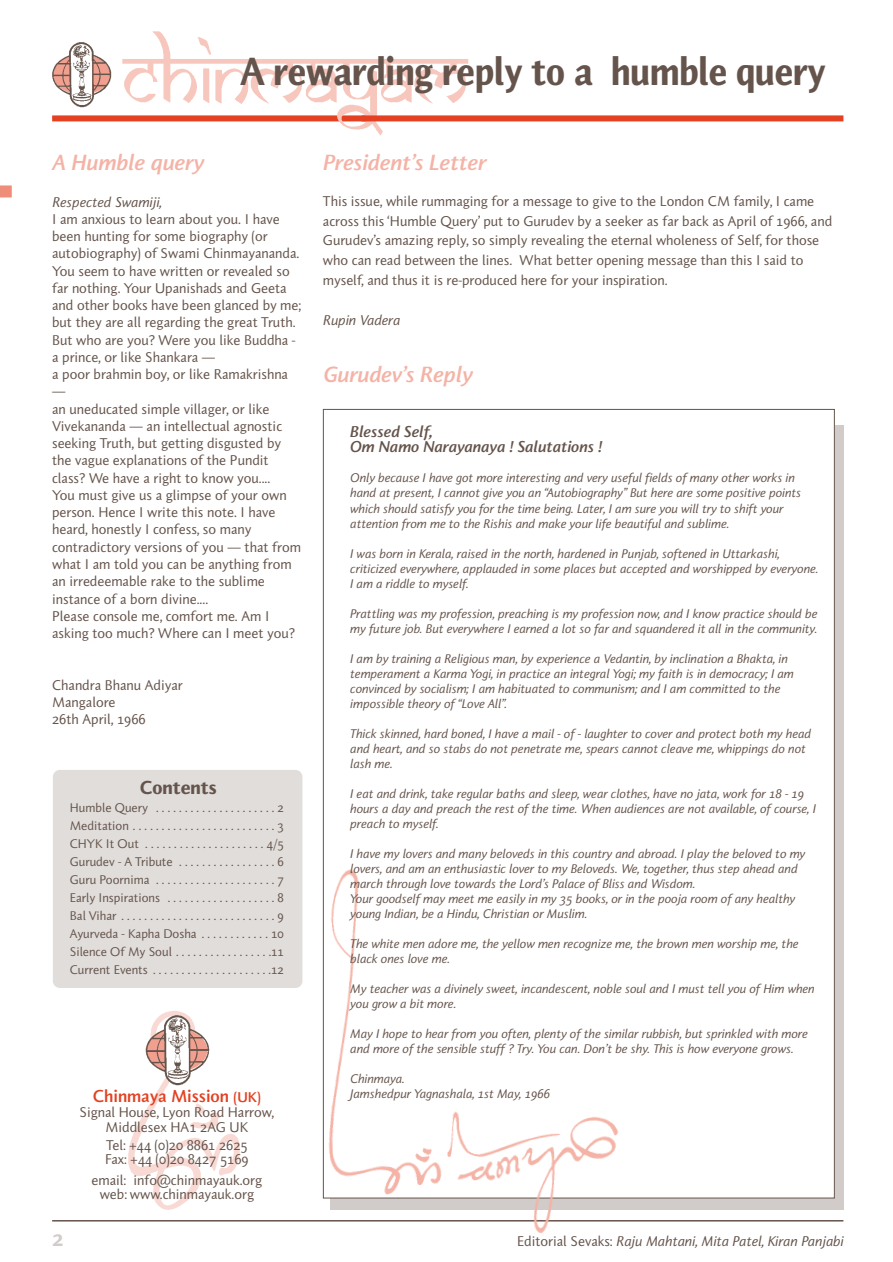
<style>
.page{position:relative;width:893px;height:1262px;background:#fff}
.page>*{position:absolute;margin:0;border:0;box-sizing:border-box;transform-origin:0 0}
.t1{font:900 37.5px "Pragma";color:#65544b;scale:.9 1}
.t2{font:italic 700 21px "Pragma";color:#f4b3a6}
.t3{font:900 21px "Pragma";color:#d1ccc9}
.t4{font:900 18px "Pragma";color:#65544b}
.t5{font:700 16.5px "Pragma";color:#e34121}
.t6{font:italic 700 15px/15px "Pragma";color:#65544b}
.t7{font:13.5px/17.2px "Pragma";color:#65544b}
.t8{font:italic 13.5px "Pragma";color:#65544b}
.t9{font:italic 12px/15px "Pragma";color:#65544b}
.t10{font:12px/18px "Pragma";color:#65544b;text-align:justify}
.s1{font-size:13.5px}
.s2{font-style:normal}
</style>
<div class="page">
<div style="left:0;top:185px;width:12px;height:12px;background:#ee8d7a"></div>
<svg style="left:635px;top:425px;width:208px;height:784px;background:#c8c2be"></svg>
<div style="left:323px;top:409px;width:511px;height:789px;background:#fff"></div>
<div style="left:53px;top:770px;width:249px;height:218px;background:#e0dddb;border-radius:7px"></div>
<img style="left:128px;top:1011px;width:112px;height:199px">
<div style="left:52px;top:115px;width:318px;height:6px;background:#e34121"></div>
<img style="left:122px;top:31px;width:347px;height:104px">
<img style="left:52px;top:42px;width:60px;height:66px">
<hr style="left:52px;top:1220px;width:791px;height:1px;background:#65544b">
<div style="left:361px;top:115px;width:482px;height:6px;background:#e34121"></div>
<img style="left:140px;top:1013px;width:73px;height:73px">
<img style="left:311px;top:854px;width:324px;height:380px">
<h1 class="t1" style="left:240px;top:56px;width:652px">A rewarding reply to a humble query</h1>
<h2 class="t2" style="left:52px;top:153px;width:153px">A Humble query</h2>
<h2 class="t2" style="left:323px;top:153px;width:164px">President’s Letter</h2>
<p class="t8" style="left:52px;top:195px;width:111px">Respected Swamiji,</p>
<p class="t7" style="left:52px;top:212px;width:250px">I am anxious to learn about you. I have been hunting for some biography (or autobiography) of Swami Chinmayananda.<br>You seem to have written or revealed so far nothing. Your Upanishads and Geeta and other books have been glanced by me; but they are all regarding the great Truth.<br>But who are you? Were you like Buddha - a prince, or like Shankara —<br>a poor brahmin boy, or like Ramakrishna —<br>an uneducated simple villager, or like Vivekananda — an intellectual agnostic seeking Truth, but getting disgusted by the vague explanations of the Pundit class? We have a right to know you....<br>You must give us a glimpse of your own person. Hence I write this note. I have heard, honestly I confess, so many contradictory versions of you — that from what I am told you can be anything from an irredeemable rake to the sublime instance of a born divine....<br>Please console me, comfort me. Am I asking too much? Where can I meet you?</p>
<p class="t7" style="left:52px;top:678px;width:132px">Chandra Bhanu Adiyar<br>Mangalore<br>26th April, 1966</p>
<h3 class="t4" style="left:140px;top:779px;width:78px">Contents</h3>
<p class="t10" style="left:70px;top:799px;width:215px">Humble Query . . . . . . . . . . . . . . . . . . . . . 2<br>Meditation . . . . . . . . . . . . . . . . . . . . . . . . . 3<br>CHYK It Out . . . . . . . . . . . . . . . . . . . . . 4/5<br>Gurudev - A Tribute . . . . . . . . . . . . . . . . . 6<br>Guru Poornima . . . . . . . . . . . . . . . . . . . . . 7<br>Early Inspirations . . . . . . . . . . . . . . . . . . . 8<br>Bal Vihar . . . . . . . . . . . . . . . . . . . . . . . . . . . 9<br>Ayurveda - Kapha Dosha . . . . . . . . . . . . 10<br>Silence Of My Soul . . . . . . . . . . . . . . . . .11<br>Current Events . . . . . . . . . . . . . . . . . . . . .12</p>
<h3 class="t5" style="left:93px;top:1090px;width:170px">Chinmaya Mission <span class="s1">(UK)</span></h3>
<p class="t7" style="left:80px;top:1106px;width:196px;line-height:14.9px;text-align:center">Signal House, Lyon Road Harrow,<br>Middlesex HA1 2AG UK</p>
<p class="t7" style="left:105px;top:1138px;width:145px;line-height:14.9px">Tel: +44 (0)20 8861 2625<br>Fax: +44 (0)20 8427 5169</p>
<p class="t7" style="left:92px;top:1175px;width:172px;line-height:13.4px;text-align:center">email: info@chinmayauk.org web: www.chinmayauk.org</p>
<p class="t7" style="left:323px;top:192px;width:510px;line-height:20px">This issue, while rummaging for a message to give to the London CM family, I came across this ‘Humble Query’ put to Gurudev by a seeker as far back as April of 1966, and Gurudev’s amazing reply, so simply revealing the eternal wholeness of Self, for those who can read between the lines. What better opening message than this I said to myself, and thus it is re-produced here for your inspiration.</p>
<p class="t8" style="left:323px;top:314px;width:78px">Rupin Vadera</p>
<h2 class="t2" style="left:323px;top:364px;width:151px">Gurudev’s Reply</h2>
<p class="t6" style="left:350px;top:425px;width:253px">Blessed Self,<br>Om Namo Narayanaya ! Salutations !</p>
<p class="t9" style="left:350px;top:471px;width:452px">Only because I have got more interesting and very useful fields of many other works in hand at present, I cannot give you an “Autobiography” But here are some positive points which should satisfy you for the time being. Later, I am sure you will try to shift your attention from me to the Rishis and make your life beautiful and sublime.</p>
<p class="t9" style="left:350px;top:546px;width:470px">I was born in Kerala, raised in the north, hardened in Punjab, softened in Uttarkashi, criticized everywhere, applauded in some places but accepted and worshipped by everyone.<br>I am a riddle to myself.</p>
<p class="t9" style="left:350px;top:606px;width:469px">Prattling was my profession, preaching is my profession now, and I know practice should be my future job. But everywhere I earned a lot so far and squandered it all in the community.</p>
<p class="t9" style="left:350px;top:651px;width:445px">I am by training a Religious man, by experience a Vedantin, by inclination a Bhakta, in temperament a Karma Yogi, in practice an integral Yogi; my faith is in democracy; I am convinced by socialism; I am habituated to communism; and I am committed to the impossible theory of “Love All”.</p>
<p class="t9" style="left:350px;top:726px;width:462px">Thick skinned, hard boned, I have a mail - of - laughter to cover and protect both my head and heart, and so stabs do not penetrate me, spears cannot cleave me, whippings do not lash me.</p>
<p class="t9" style="left:350px;top:786px;width:467px">I eat and drink, take regular baths and sleep, wear clothes, have no jata, work for 18 - 19 hours a day and preach the rest of the time. When audiences are not available, of course, I preach to myself.</p>
<p class="t9" style="left:350px;top:846px;width:456px">I have my lovers and many beloveds in this country and abroad. I play the beloved to my lovers, and am an enthusiastic lover to my Beloveds. We, together, thus step ahead and march through love towards the Lord’s Palace of Bliss and Wisdom.<br>Your goodself may meet me easily in my 35 books, or in the pooja room of any healthy young Indian, be a Hindu, Christian or Muslim.</p>
<p class="t9" style="left:350px;top:936px;width:450px">The white men adore me, the yellow men recognize me, the brown men worship me, the black ones love me.</p>
<p class="t9" style="left:350px;top:981px;width:466px">My teacher was a divinely sweet, incandescent, noble soul and I must tell you of Him when you grow a bit more.</p>
<p class="t9" style="left:350px;top:1026px;width:459px">May I hope to hear from you often, plenty of the similar rubbish, but sprinkled with more and more of the sensible stuff ? Try. You can. Don’t be shy. This is how everyone grows.</p>
<p class="t9" style="left:350px;top:1071px;width:201px">Chinmaya.<br>Jamshedpur Yagnashala, 1st May, 1966</p>
<h2 class="t3" style="left:52px;top:1228px;width:13px">2</h2>
<p class="t8" style="left:517px;top:1234px;width:328px"><span class="s2">Editorial Sevaks:</span> Raju Mahtani, Mita Patel, Kiran Panjabi</p>
</div>
